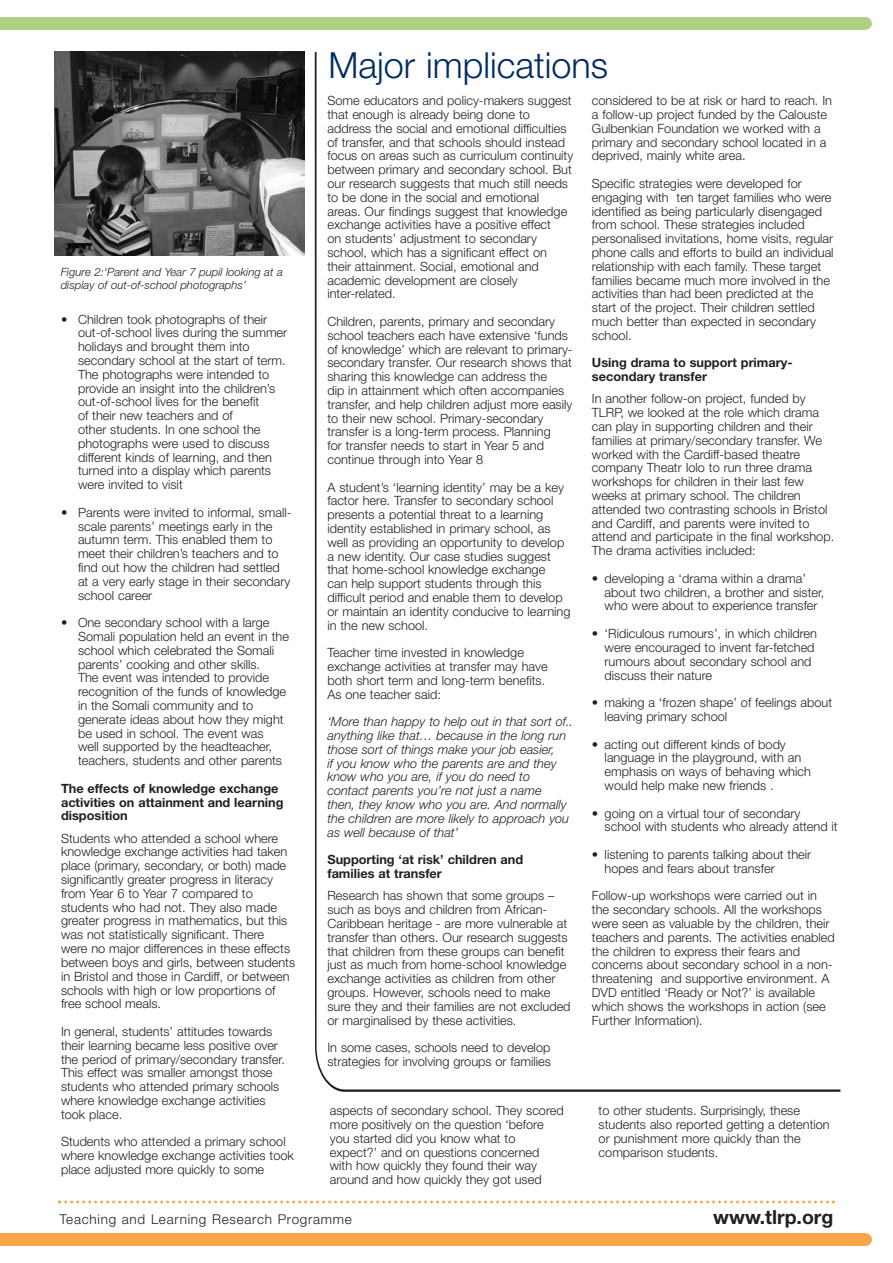
<style>
.page{position:relative;width:893px;height:1263px;background:#fff}
.page>*{position:absolute;margin:0;border:0;box-sizing:border-box;transform-origin:0 0}
.t1{font:300 36px "Helvetica Neue";color:#002c62}
.t2{font:700 19.5px "Helvetica Neue";color:#231f20}
.t3{font:300 13.5px "Helvetica Neue";letter-spacing:.055em;color:#231f20}
.t4{font:300 12.75px/13.8px "Helvetica Neue";color:#231f20}
.t5{font:italic 300 12.75px/13.8px "Helvetica Neue";color:#231f20}
.t6{font:700 12.75px/13.8px "Helvetica Neue";color:#231f20}
.t7{font:italic 300 11.4px/13.5px "Helvetica Neue";color:#231f20}
</style>
<div class="page">
<div style="left:0;top:1233px;width:865px;height:13px;background:#f9a64a"></div>
<div style="left:859px;top:1233px;width:13px;height:13px;background:#f9a64a;border-radius:50%"></div>
<svg style="left:58px;top:1200px;width:777px;height:3px"></svg>
<img style="left:54px;top:52px;width:251px;height:204px">
<svg style="left:315px;top:52px;width:525px;height:1040px"></svg>
<div style="left:0;top:17px;width:865px;height:13px;background:#afcf83"></div>
<div style="left:859px;top:17px;width:13px;height:13px;background:#afcf83;border-radius:50%"></div>
<h1 class="t1" style="left:328px;top:52px;width:281px">Major implications</h1>
<p class="t4" style="left:327px;top:95px;width:247px">Some educators and policy-makers suggest that enough is already being done to address the social and emotional difficulties of transfer, and that schools should instead focus on areas such as curriculum continuity between primary and secondary school. But our research suggests that much still needs to be done in the social and emotional areas. Our findings suggest that knowledge exchange activities have a positive effect<br>on students’ adjustment to secondary school, which has a significant effect on their attainment. Social, emotional and academic development are closely inter-related.</p>
<p class="t4" style="left:327px;top:316px;width:247px">Children, parents, primary and secondary school teachers each have extensive ‘funds of knowledge’ which are relevant to primary&shy;secondary transfer. Our research shows that sharing this knowledge can address the<br>dip in attainment which often accompanies transfer, and help children adjust more easily to their new school. Primary-secondary transfer is a long-term process. Planning<br>for transfer needs to start in Year 5 and continue through into Year 8</p>
<p class="t4" style="left:327px;top:481px;width:245px">A student’s ‘learning identity’ may be a key factor here. Transfer to secondary school presents a potential threat to a learning identity established in primary school, as well as providing an opportunity to develop a new identity. Our case studies suggest that home-school knowledge exchange<br>can help support students through this difficult period and enable them to develop or maintain an identity conducive to learning in the new school.</p>
<p class="t4" style="left:327px;top:647px;width:222px">Teacher time invested in knowledge exchange activities at transfer may have both short term and long-term benefits.<br>As one teacher said:</p>
<p class="t5" style="left:327px;top:716px;width:247px">‘More than happy to help out in that sort of.. anything like that… because in the long run those sort of things make your job easier,<br>if you know who the parents are and they know who you are, if you do need to contact parents you’re not just a name<br>then, they know who you are. And normally the children are more likely to approach you as well because of that’</p>
<p class="t6" style="left:327px;top:854px;width:197px">Supporting ‘at risk’ children and families at transfer</p>
<p class="t4" style="left:327px;top:890px;width:245px">Research has shown that some groups – such as boys and children from African-Caribbean heritage - are more vulnerable at transfer than others. Our research suggests that children from these groups can benefit just as much from home-school knowledge exchange activities as children from other groups. However, schools need to make sure they and their families are not excluded or marginalised by these activities.</p>
<p class="t4" style="left:327px;top:1042px;width:225px">In some cases, schools need to develop strategies for involving groups or families</p>
<p class="t4" style="left:592px;top:95px;width:242px">considered to be at risk or hard to reach. In a follow-up project funded by the Calouste Gulbenkian Foundation we worked with a primary and secondary school located in a deprived, mainly white area.</p>
<p class="t4" style="left:592px;top:178px;width:243px">Specific strategies were developed for engaging with ten target families who were identified as being particularly disengaged from school. These strategies included personalised invitations, home visits, regular phone calls and efforts to build an individual relationship with each family. These target families became much more involved in the activities than had been predicted at the start of the project. Their children settled much better than expected in secondary school.</p>
<p class="t6" style="left:592px;top:357px;width:202px">Using drama to support primary&shy;secondary transfer</p>
<p class="t4" style="left:592px;top:393px;width:244px">In another follow-on project, funded by TLRP, we looked at the role which drama can play in supporting children and their families at primary/secondary transfer. We worked with the Cardiff-based theatre company Theatr Iolo to run three drama workshops for children in their last few weeks at primary school. The children attended two contrasting schools in Bristol and Cardiff, and parents were invited to attend and participate in the final workshop.<br>The drama activities included:</p>
<p class="t4" style="left:605px;top:573px;width:221px;text-indent:-13px">• developing a ‘drama within a drama’ about two children, a brother and sister, who were about to experience transfer</p>
<p class="t4" style="left:605px;top:628px;width:214px;text-indent:-13px">• ‘Ridiculous rumours’, in which children were encouraged to invent far-fetched rumours about secondary school and discuss their nature</p>
<p class="t4" style="left:605px;top:697px;width:229px;text-indent:-13px">• making a ‘frozen shape’ of feelings about leaving primary school</p>
<p class="t4" style="left:605px;top:738px;width:208px;text-indent:-13px">• acting out different kinds of body language in the playground, with an emphasis on ways of behaving which would help make new friends .</p>
<p class="t4" style="left:605px;top:807px;width:235px;text-indent:-13px">• going on a virtual tour of secondary school with students who already attend it</p>
<p class="t4" style="left:605px;top:849px;width:208px;text-indent:-13px">• listening to parents talking about their hopes and fears about transfer</p>
<p class="t4" style="left:592px;top:890px;width:244px">Follow-up workshops were carried out in the secondary schools. All the workshops were seen as valuable by the children, their teachers and parents. The activities enabled the children to express their fears and concerns about secondary school in a non&shy;threatening and supportive environment. A DVD entitled ‘Ready or Not?’ is available which shows the workshops in action (see Further Information).</p>
<p class="t7" style="left:61px;top:266px;width:224px">Figure 2:‘Parent and Year 7 pupil looking at a display of out-of-school photographs’</p>
<p class="t4" style="left:78px;top:313px;width:211px;text-indent:-17px">• Children took photographs of their out-of-school lives during the summer holidays and brought them into secondary school at the start of term.<br>The photographs were intended to provide an insight into the children’s out-of-school lives for the benefit<br>of their new teachers and of<br>other students. In one school the photographs were used to discuss different kinds of learning, and then turned into a display which parents were invited to visit</p>
<p class="t4" style="left:78px;top:506px;width:215px;text-indent:-17px">• Parents were invited to informal, small&shy;scale parents’ meetings early in the autumn term. This enabled them to meet their children’s teachers and to find out how the children had settled at a very early stage in their secondary school career</p>
<p class="t4" style="left:78px;top:617px;width:212px;text-indent:-17px">• One secondary school with a large Somali population held an event in the school which celebrated the Somali parents’ cooking and other skills.<br>The event was intended to provide recognition of the funds of knowledge in the Somali community and to generate ideas about how they might be used in school. The event was<br>well supported by the headteacher, teachers, students and other parents</p>
<p class="t6" style="left:61px;top:782px;width:224px">The effects of knowledge exchange activities on attainment and learning disposition</p>
<p class="t4" style="left:61px;top:832px;width:236px">Students who attended a school where knowledge exchange activities had taken place (primary, secondary, or both) made significantly greater progress in literacy from Year 6 to Year 7 compared to students who had not. They also made greater progress in mathematics, but this was not statistically significant. There<br>were no major differences in these effects between boys and girls, between students in Bristol and those in Cardiff, or between schools with high or low proportions of free school meals.</p>
<p class="t4" style="left:61px;top:1026px;width:225px">In general, students’ attitudes towards their learning became less positive over the period of primary/secondary transfer.<br>This effect was smaller amongst those students who attended primary schools where knowledge exchange activities took place.</p>
<p class="t4" style="left:61px;top:1136px;width:234px">Students who attended a primary school where knowledge exchange activities took place adjusted more quickly to some</p>
<p class="t4" style="left:330px;top:1105px;width:235px">aspects of secondary school. They scored more positively on the question ‘before you started did you know what to expect?’ and on questions concerned with how quickly they found their way around and how quickly they got used</p>
<p class="t4" style="left:599px;top:1105px;width:233px">to other students. Surprisingly, these students also reported getting a detention or punishment more quickly than the comparison students.</p>
<p class="t3" style="left:60px;top:1214px;width:294px">Teaching and Learning Research Programme</p>
<h2 class="t2" style="left:713px;top:1210px;width:122px">www.tlrp.org</h2>
</div>
